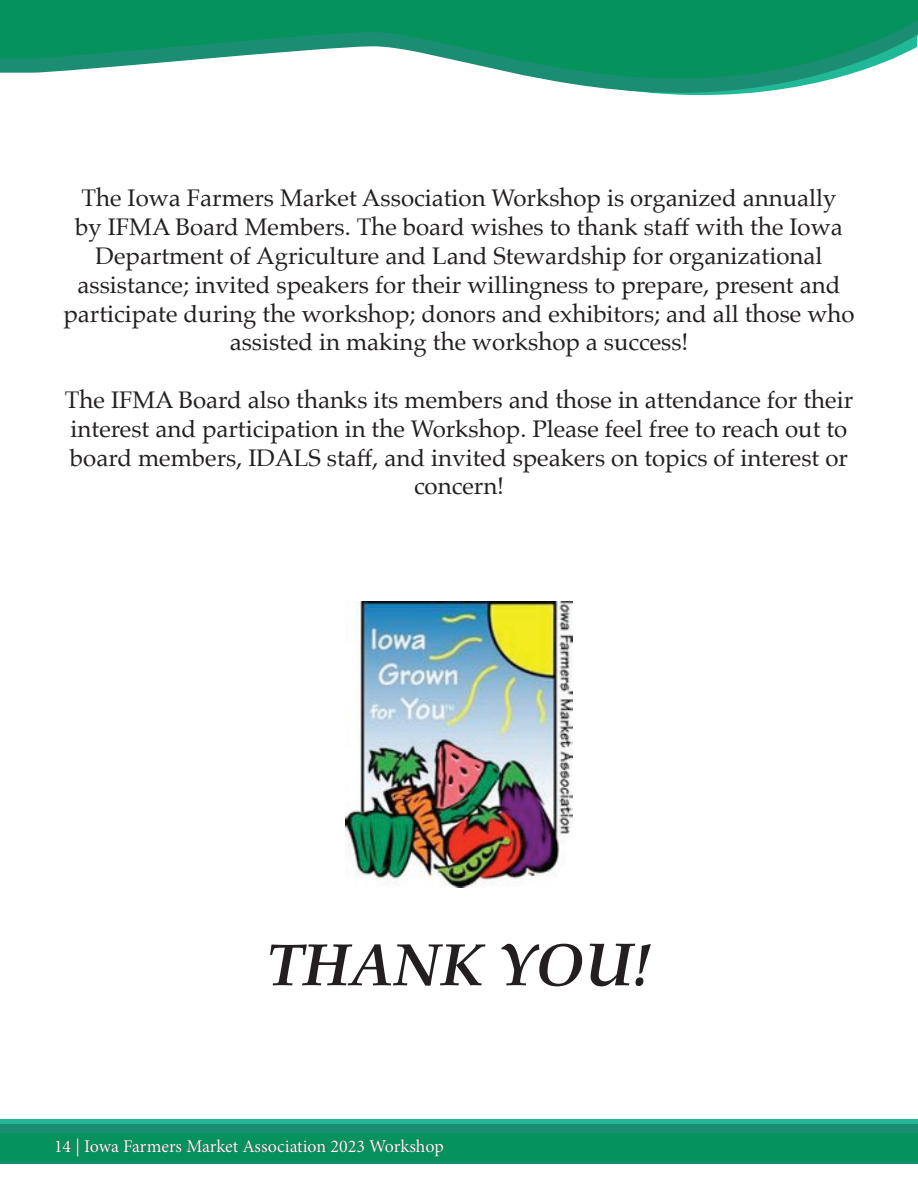
<style>
.page{position:relative;width:918px;height:1188px;background:#fff}
.page>*{position:absolute;margin:0;border:0;box-sizing:border-box;transform-origin:0 0}
.t1{font:italic 700 60px "Palatino";color:#231f20}
.t2{font:24px/28.8px "Palatino";color:#231f20;text-align:center}
.t3{font:18px "Minion Pro";letter-spacing:-.005em;color:#fff}
</style>
<div class="page">
<svg style="left:0;top:1119px;width:918px;height:6px;fill:#20b897"></svg>
<div style="left:0;top:1125px;width:918px;height:39px;background:#1a8d72"></div>
<div style="left:0;top:1133px;width:918px;height:29px;background:#05925d"></div>
<svg style="left:560px;top:82px;width:259px;height:14px"></svg>
<svg style="left:0;top:0;width:918px;height:82px;fill:#05925d"></svg>
<img style="left:345px;top:602px;width:228px;height:285px">
<p class="t2" style="left:64px;top:184px;width:792px">The Iowa Farmers Market Association Workshop is organized annually<br>by IFMA Board Members. The board wishes to thank staff with the Iowa Department of Agriculture and Land Stewardship for organizational assistance; invited speakers for their willingness to prepare, present and participate during the workshop; donors and exhibitors; and all those who assisted in making the workshop a success!</p>
<p class="t2" style="left:65px;top:385px;width:790px">The IFMA Board also thanks its members and those in attendance for their interest and participation in the Workshop. Please feel free to reach out to board members, IDALS staff, and invited speakers on topics of interest or concern!</p>
<p class="t1" style="left:267px;top:915px;width:386px">THANK YOU!</p>
<p class="t3" style="left:54px;top:1134px;width:391px">14 | Iowa Farmers Market Association 2023 Workshop</p>
</div>
